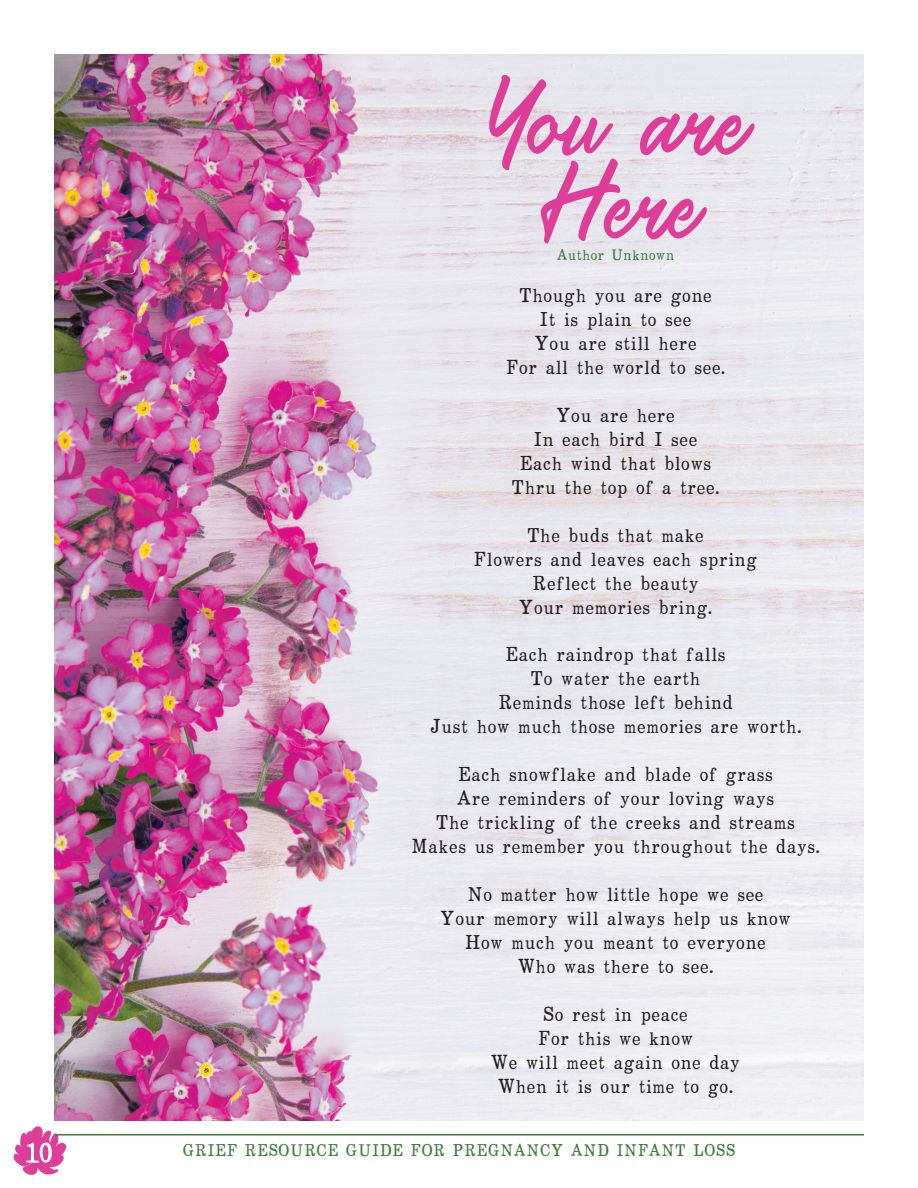
<style>
.page{position:relative;width:918px;height:1188px;background:#fff}
.page>*{position:absolute;margin:0;border:0;box-sizing:border-box;transform-origin:0 0}
.t1{font:97.8px/83.7px "Saltery";color:#de3e97;text-align:center}
.t2{font:53.25px "World Explorer";color:#fff}
.t3{font:31.95px "World Explorer";color:#231f20}
.t4{font:27px "World Explorer";color:#3e7c3a}
.t5{font:24.3px "World Explorer";color:#3e7c3a}
</style>
<div class="page">
<svg style="left:13px;top:1126px;width:53px;height:49px"></svg>
<hr style="left:56px;top:1134px;width:808px;height:2px;background:#3e7c3a">
<img style="left:54px;top:54px;width:810px;height:1066px">
<p class="t1" style="left:481px;top:81px;width:270px">You are<br>Here</p>
<p class="t5" style="left:556px;top:244px;width:119px">Author Unknown</p>
<p class="t3" style="left:519px;top:281px;width:195px">Though you are gone</p>
<p class="t3" style="left:539px;top:305px;width:154px">It is plain to see</p>
<p class="t3" style="left:534px;top:329px;width:164px">You are still here</p>
<p class="t3" style="left:505px;top:353px;width:222px">For all the world to see.</p>
<p class="t3" style="left:556px;top:401px;width:121px">You are here</p>
<p class="t3" style="left:533px;top:425px;width:166px">In each bird I see</p>
<p class="t3" style="left:519px;top:449px;width:194px">Each wind that blows</p>
<p class="t3" style="left:511px;top:472px;width:210px">Thru the top of a tree.</p>
<p class="t3" style="left:527px;top:520px;width:179px">The buds that make</p>
<p class="t3" style="left:473px;top:544px;width:286px">Flowers and leaves each spring</p>
<p class="t3" style="left:532px;top:568px;width:168px">Reflect the beauty</p>
<p class="t3" style="left:518px;top:592px;width:196px">Your memories bring.</p>
<p class="t3" style="left:505px;top:640px;width:223px">Each raindrop that falls</p>
<p class="t3" style="left:530px;top:664px;width:172px">To water the earth</p>
<p class="t3" style="left:498px;top:688px;width:237px">Reminds those left behind</p>
<p class="t3" style="left:429px;top:712px;width:374px">Just how much those memories are worth.</p>
<p class="t3" style="left:458px;top:760px;width:317px">Each snowflake and blade of grass</p>
<p class="t3" style="left:456px;top:784px;width:320px">Are reminders of your loving ways</p>
<p class="t3" style="left:436px;top:808px;width:361px">The trickling of the creeks and streams</p>
<p class="t3" style="left:411px;top:832px;width:411px">Makes us remember you throughout the days.</p>
<p class="t3" style="left:467px;top:880px;width:298px">No matter how little hope we see</p>
<p class="t3" style="left:440px;top:904px;width:353px">Your memory will always help us know</p>
<p class="t3" style="left:465px;top:928px;width:303px">How much you meant to everyone</p>
<p class="t3" style="left:517px;top:952px;width:198px">Who was there to see.</p>
<p class="t3" style="left:543px;top:1000px;width:147px">So rest in peace</p>
<p class="t3" style="left:537px;top:1024px;width:158px">For this we know</p>
<p class="t3" style="left:491px;top:1047px;width:251px">We will meet again one day</p>
<p class="t3" style="left:498px;top:1071px;width:237px">When it is our time to go.</p>
<h2 class="t2" style="left:25px;top:1127px;width:30px">10</h2>
<p class="t4" style="left:182px;top:1138px;width:555px">GRIEF RESOURCE GUIDE FOR PREGNANCY AND INFANT LOSS</p>
</div>
